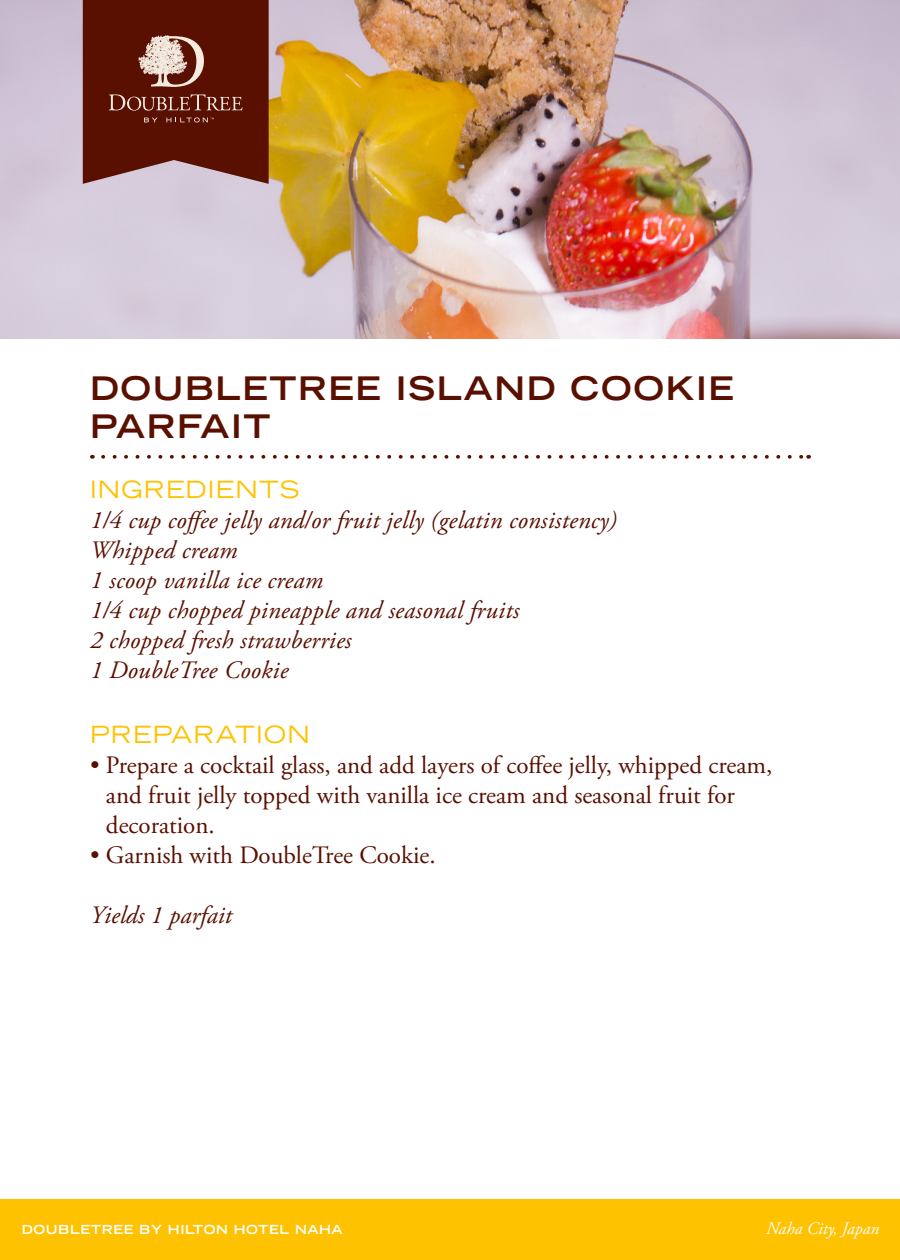
<style>
.page{position:relative;width:900px;height:1260px;background:#fff}
.page>*{position:absolute;margin:0;border:0;box-sizing:border-box;transform-origin:0 0}
.body_copy{font:700 expanded 32.5px/37.5px "Trade Gothic LH";letter-spacing:.05em;color:#5a1000}
.body_copy-2{font:italic 25px "Adobe Garamond Pro";letter-spacing:.01em;color:#5a1000}
.body_copy-3{font:25px/30px "Adobe Garamond Pro";color:#5a1000}
.body_copy-4{font:expanded 23.75px "Trade Gothic LH";letter-spacing:.05em;color:#fec200}
.body_copy-5{font:italic 17.5px "Adobe Garamond Pro";color:#fff}
.body_copy-6{font:700 expanded 12.5px "Trade Gothic LH";letter-spacing:.05em;color:#fff}
</style>
<div class="page">
<img style="left:0;top:0;width:900px;height:338px">
<div style="left:0;top:1199px;width:900px;height:61px;background:#fec200"></div>
<svg style="left:103px;top:455px;width:706px;height:4px"></svg>
<svg style="left:83px;top:0;width:186px;height:184px;background:#6c2a1d"></svg>
<p class="body_copy" style="left:90px;top:369px;width:645px">DOUBLETREE ISLAND COOKIE<br>PARFAIT</p>
<p class="body_copy-4" style="left:90px;top:474px;width:211px">INGREDIENTS</p>
<p class="body_copy-2" style="left:90px;top:505px;width:528px">1/4 cup coffee jelly and/or fruit jelly (gelatin consistency)</p>
<p class="body_copy-2" style="left:90px;top:535px;width:149px">Whipped cream</p>
<p class="body_copy-2" style="left:90px;top:565px;width:234px">1 scoop vanilla ice cream</p>
<p class="body_copy-2" style="left:90px;top:595px;width:431px">1/4 cup chopped pineapple and seasonal fruits</p>
<p class="body_copy-2" style="left:90px;top:625px;width:263px">2 chopped fresh strawberries</p>
<p class="body_copy-2" style="left:90px;top:655px;width:200px">1 DoubleTree Cookie</p>
<p class="body_copy-4" style="left:90px;top:719px;width:221px">PREPARATION</p>
<p class="body_copy-3" style="left:106px;top:751px;width:668px;text-indent:-16px">• Prepare a cocktail glass, and add layers of coffee jelly, whipped cream, and fruit jelly topped with vanilla ice cream and seasonal fruit for decoration.</p>
<p class="body_copy-3" style="left:90px;top:841px;width:347px">• Garnish with DoubleTree Cookie.</p>
<p class="body_copy-2" style="left:90px;top:900px;width:143px">Yields 1 parfait</p>
<p class="body_copy-6" style="left:22px;top:1222px;width:323px">DOUBLETREE BY HILTON HOTEL NAHA</p>
<p class="body_copy-5" style="left:766px;top:1218px;width:115px">Naha City, Japan</p>
</div>
